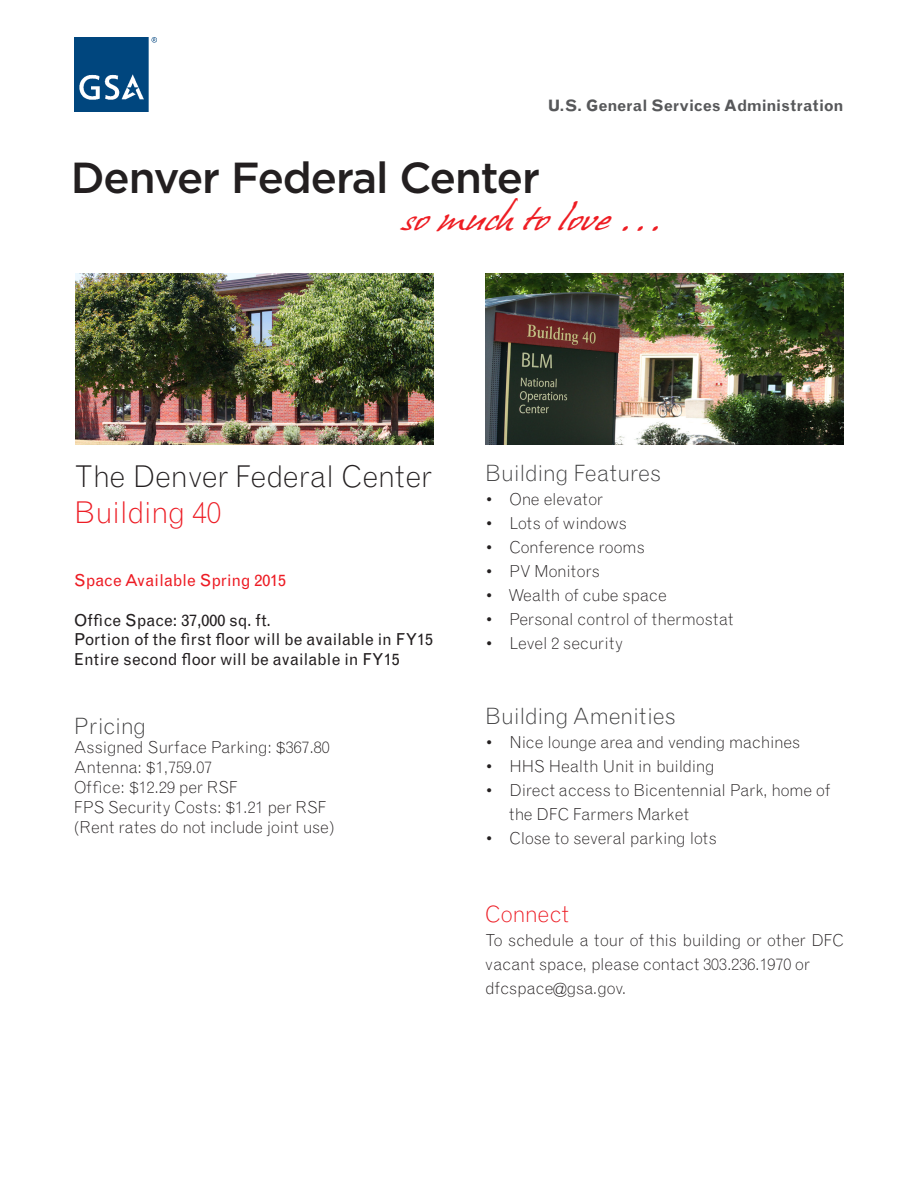
<style>
.page{position:relative;width:918px;height:1188px;background:#fff}
.page>*{position:absolute;margin:0;border:0;box-sizing:border-box;transform-origin:0 0}
.t1{font:500 43.35px "Gotham";letter-spacing:-.025em;color:#231f20}
.t2{font:300 30px "Grotesque MT Std";letter-spacing:-.015em;color:#231f20}
.t3{font:300 30px "Grotesque MT Std";letter-spacing:-.025em;color:#ed1c24}
.t4{font:28.65px "Hans Hand";color:#ee1d23;scale:1.25 1}
.t5{font:300 22.5px "Grotesque MT Std";letter-spacing:-.02em;color:#3e3e3f}
.t6{font:300 22.5px "Grotesque MT Std";letter-spacing:-.01em;color:#ed1c24}
.t7{font:300 16.5px/24px "Grotesque MT Std";color:#231f20}
.t8{font:16.5px "Grotesque MT Std";color:#231f20}
.t9{font:300 16.5px "Grotesque MT Std";letter-spacing:-.02em;color:#231f20}
.t10{font:16.5px "Grotesque MT Std";color:#ed1c24}
.t11{font:700 15.75px "Grotesque MT Std";color:#57585a}
</style>
<div class="page">
<img style="left:74px;top:37px;width:82px;height:74px">
<img style="left:76px;top:273px;width:357px;height:172px">
<img style="left:486px;top:273px;width:357px;height:172px">
<p class="t11" style="left:548px;top:97px;width:297px">U.S. General Services Administration</p>
<p class="t1" style="left:71px;top:150px;width:471px">Denver Federal Center</p>
<p class="t4" style="left:402px;top:203px;width:211px">so much to love ...</p>
<p class="t2" style="left:74px;top:458px;width:360px">The Denver Federal Center</p>
<p class="t3" style="left:74px;top:494px;width:148px">Building 40</p>
<p class="t10" style="left:74px;top:571px;width:213px">Space Available Spring 2015</p>
<p class="t8" style="left:74px;top:610px;width:198px">Office Space: 37,000 sq. ft.</p>
<p class="t8" style="left:74px;top:630px;width:360px">Portion of the first floor will be available in FY15</p>
<p class="t8" style="left:74px;top:650px;width:327px">Entire second floor will be available in FY15</p>
<p class="t5" style="left:74px;top:712px;width:74px">Pricing</p>
<p class="t7" style="left:74px;top:736px;width:257px">Assigned Surface Parking: $367.80</p>
<p class="t7" style="left:74px;top:755px;width:139px">Antenna: $1,759.07</p>
<p class="t7" style="left:74px;top:775px;width:165px">Office: $12.29 per RSF</p>
<p class="t7" style="left:74px;top:795px;width:254px">FPS Security Costs: $1.21 per RSF</p>
<p class="t7" style="left:74px;top:815px;width:262px">(Rent rates do not include joint use)</p>
<p class="t5" style="left:485px;top:460px;width:177px">Building Features</p>
<p class="t7" style="left:485px;top:487px;width:119px">• One elevator</p>
<p class="t7" style="left:485px;top:511px;width:143px">• Lots of windows</p>
<p class="t7" style="left:485px;top:535px;width:161px">• Conference rooms</p>
<p class="t7" style="left:485px;top:559px;width:116px">• PV Monitors</p>
<p class="t7" style="left:485px;top:583px;width:183px">• Wealth of cube space</p>
<p class="t7" style="left:485px;top:607px;width:250px">• Personal control of thermostat</p>
<p class="t7" style="left:485px;top:631px;width:139px">• Level 2 security</p>
<p class="t5" style="left:485px;top:703px;width:192px">Building Amenities</p>
<p class="t9" style="left:485px;top:732px;width:316px">• Nice lounge area and vending machines</p>
<p class="t7" style="left:485px;top:754px;width:231px">• HHS Health Unit in building</p>
<p class="t7" style="left:485px;top:778px;width:347px">• Direct access to Bicentennial Park, home of</p>
<p class="t7" style="left:509px;top:802px;width:181px">the DFC Farmers Market</p>
<p class="t7" style="left:485px;top:826px;width:233px">• Close to several parking lots</p>
<p class="t6" style="left:485px;top:901px;width:85px">Connect</p>
<p class="t7" style="left:485px;top:928px;width:360px">To schedule a tour of this building or other DFC vacant space, please contact 303.236.1970 or</p>
<p class="t7" style="left:485px;top:976px;width:142px">dfcspace@gsa.gov.</p>
</div>
